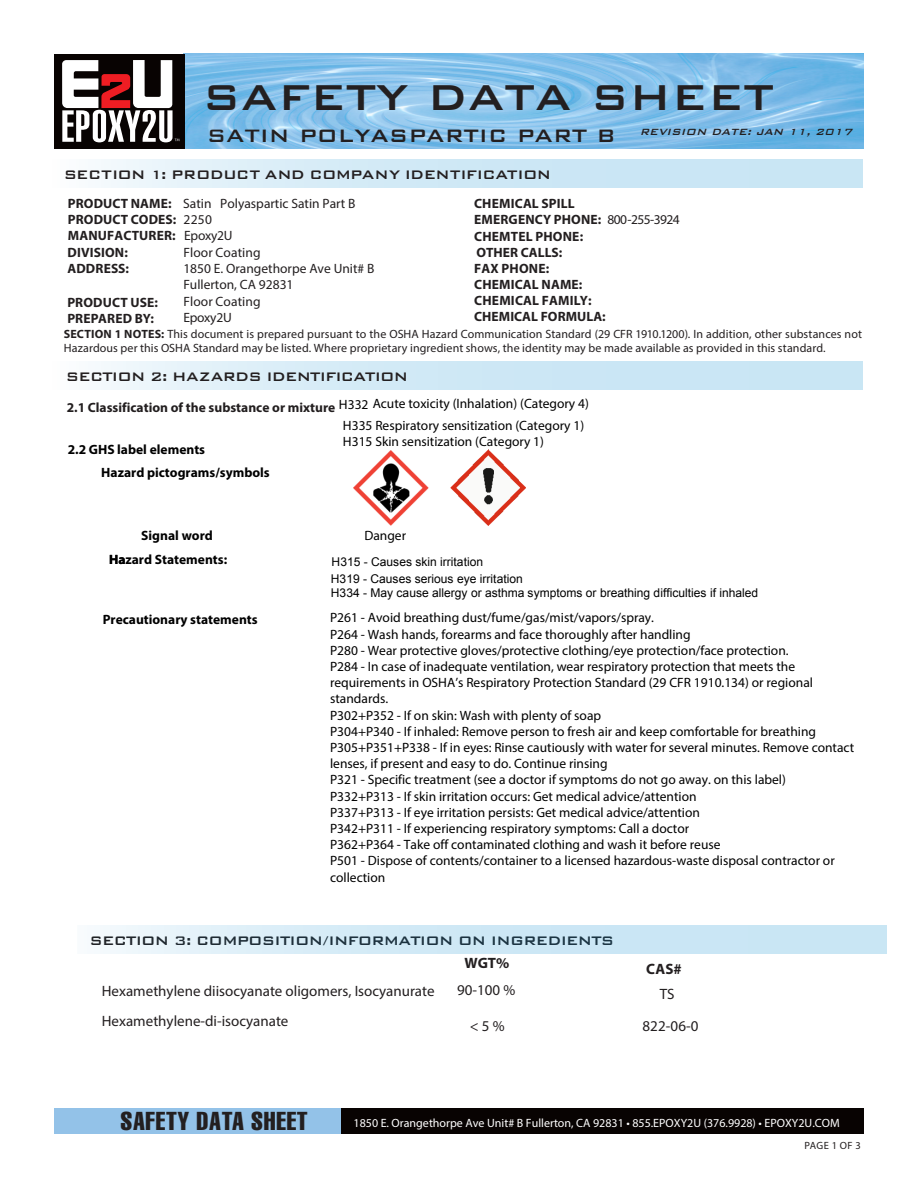
<style>
.page{position:relative;width:918px;height:1188px;background:#fff}
.page>*{position:absolute;margin:0;border:0;box-sizing:border-box;transform-origin:0 0}
.t1{font:500 48px "Bank Gothic BT";color:#231f20}
.t2{font:extra-condensed 25.5px "Helvetica";letter-spacing:.03em;color:#231f20}
.t3{font:500 16.5px "Bank Gothic";letter-spacing:-.05em;color:#231f20}
.t4{font:15px/29.4px "Myriad Pro";color:#231f20}
.t5{font:700 15px "Myriad Pro";color:#231f20}
.t6{font:13.5px/16.2px "Myriad Pro";color:#000}
.t7{font:700 13.5px/16px "Myriad Pro";letter-spacing:.01em;color:#231f20}
.t8{font:700 13.5px/23.4px "Myriad Pro";color:#000}
.t9{font:13.5px/16.2px "Myriad Pro";color:#231f20}
.t10{font:700 13.5px "Myriad Pro";color:#221e1f}
.t11{font:12px/13.5px "Myriad Pro";letter-spacing:.005em;color:#231f20}
.t12{font:12px/17px "Arial";color:#000}
.t13{font:12px "Myriad Pro";color:#fff}
.t14{font:italic 500 12px "Bank Gothic BT";color:#231f20}
.t15{font:10.5px "Myriad Pro";letter-spacing:.03em;color:#231f20}
.s1{font-style:normal;font-size:24px}
.s2{font-weight:400}
.s3{font-weight:700}
.s4{font-family:"Bank Gothic BT"}
</style>
<div class="page">
<img style="left:185px;top:54px;width:679px;height:94px">
<div style="left:54px;top:54px;width:131px;height:94px;background:#080302"></div>
<svg style="left:62px;top:60px;width:117px;height:82px"></svg>
<div style="left:341px;top:1108px;width:523px;height:26px;background:#080302"></div>
<div style="left:54px;top:1108px;width:287px;height:26px;background:#93c2e8"></div>
<div style="left:53px;top:159px;width:810px;height:28px;background:linear-gradient(to right,#ecf6fb,#bfe1f2)"></div>
<div style="left:53px;top:362px;width:810px;height:28px;background:linear-gradient(to right,#ecf6fb,#bfe1f2)"></div>
<div style="left:77px;top:925px;width:810px;height:28px;background:linear-gradient(to right,#e8f4fa,#c0e1f3)"></div>
<img style="left:353px;top:450px;width:76px;height:75px">
<img style="left:450px;top:450px;width:75px;height:75px">
<h1 class="t1" style="left:202px;top:72px;width:573px">SAFETY DATA SHEET</h1>
<p class="t14" style="left:207px;top:125px;width:650px"><span class="s1">SATIN POLYASPARTIC PART B</span> REVISION DATE: JAN 11, 2017</p>
<p class="t3" style="left:64px;top:162px;width:489px">SECTION 1: PRODUCT AND COMPANY IDENTIFICATION</p>
<p class="t7" style="left:68px;top:195px;width:289px">PRODUCT NAME: <span class="s2">Satin Polyaspartic Satin Part B<br></span>PRODUCT CODES: <span class="s2">2250<br></span>MANUFACTURER: <span class="s2">Epoxy2U</span></p>
<p class="t7" style="left:68px;top:244px;width:62px">DIVISION:</p>
<p class="t7" style="left:68px;top:260px;width:63px">ADDRESS:</p>
<p class="t7" style="left:68px;top:294px;width:92px">PRODUCT USE:</p>
<p class="t7" style="left:68px;top:310px;width:88px">PREPARED BY:</p>
<p class="t9" style="left:183px;top:244px;width:193px">Floor Coating<br>1850 E. Orangethorpe Ave Unit# B<br>Fullerton, CA 92831<br>Floor Coating<br>Epoxy2U</p>
<p class="t7" style="left:474px;top:195px;width:207px">CHEMICAL SPILL<br>EMERGENCY PHONE: <span class="s2">800-255-3924<br></span>CHEMTEL PHONE:<br>OTHER CALLS:<br>FAX PHONE:<br>CHEMICAL NAME:<br>CHEMICAL FAMILY:<br>CHEMICAL FORMULA:</p>
<p class="t11" style="left:64px;top:327px;width:800px"><span class="s3">SECTION 1 NOTES:</span> This document is prepared pursuant to the OSHA Hazard Communication Standard (29 CFR 1910.1200). In addition, other substances not<br>Hazardous per this OSHA Standard may be listed. Where proprietary ingredient shows, the identity may be made available as provided in this standard.</p>
<p class="t3" style="left:66px;top:364px;width:344px">SECTION <span class="s4">2</span>: HAZARDS IDENTIFICATION</p>
<p class="t10" style="left:67px;top:399px;width:270px">2.1 Classification of the substance or mixture</p>
<p class="t6" style="left:339px;top:392px;width:251px;line-height:22px">H332 Acute toxicity (Inhalation) (Category 4)<br>H335 Respiratory sensitization (Category 1)</p>
<p class="t6" style="left:343px;top:433px;width:203px">H315 Skin sensitization (Category 1)</p>
<p class="t8" style="left:101px;top:437px;width:170px;text-indent:-34px">2.2 GHS label elements<br>Hazard pictograms/symbols</p>
<p class="t8" style="left:109px;top:523px;width:120px;line-height:24.2px;text-indent:32px">Signal word<br>Hazard Statements:</p>
<p class="t8" style="left:103px;top:607px;width:157px">Precautionary statements</p>
<p class="t6" style="left:364px;top:527px;width:43px">Danger</p>
<p class="t12" style="left:331px;top:553px;width:193px">H315 - Causes skin irritation<br>H319 - Causes serious eye irritation</p>
<p class="t12" style="left:331px;top:584px;width:429px">H334 - May cause allergy or asthma symptoms or breathing difficulties if inhaled</p>
<p class="t6" style="left:330px;top:610px;width:526px">P261 - Avoid breathing dust/fume/gas/mist/vapors/spray.<br>P264 - Wash hands, forearms and face thoroughly after handling<br>P280 - Wear protective gloves/protective clothing/eye protection/face protection.<br>P284 - In case of inadequate ventilation, wear respiratory protection that meets the requirements in OSHA’s Respiratory Protection Standard (29 CFR 1910.134) or regional standards.<br>P302+P352 - If on skin: Wash with plenty of soap<br>P304+P340 - If inhaled: Remove person to fresh air and keep comfortable for breathing P305+P351+P338 - If in eyes: Rinse cautiously with water for several minutes. Remove contact lenses, if present and easy to do. Continue rinsing<br>P321 - Specific treatment (see a doctor if symptoms do not go away. on this label)<br>P332+P313 - If skin irritation occurs: Get medical advice/attention<br>P337+P313 - If eye irritation persists: Get medical advice/attention<br>P342+P311 - If experiencing respiratory symptoms: Call a doctor<br>P362+P364 - Take off contaminated clothing and wash it before reuse<br>P501 - Dispose of contents/container to a licensed hazardous-waste disposal contractor or collection</p>
<p class="t3" style="left:90px;top:927px;width:526px">SECTION <span class="s4">3</span>: COMPOSITION/INFORMATION ON INGREDIENTS</p>
<p class="t4" style="left:102px;top:976px;width:334px">Hexamethylene diisocyanate oligomers, Isocyanurate<br>Hexamethylene-di-isocyanate</p>
<p class="t5" style="left:465px;top:953px;width:46px">WGT%</p>
<p class="t4" style="left:457px;top:975px;width:60px">90-100 %</p>
<p class="t4" style="left:470px;top:1011px;width:36px">&lt; 5 %</p>
<p class="t5" style="left:646px;top:959px;width:37px">CAS#</p>
<p class="t4" style="left:642px;top:978px;width:58px;line-height:31.7px;text-align:center">TS<br>822-06-0</p>
<h2 class="t2" style="left:120px;top:1105px;width:189px">SAFETY DATA SHEET</h2>
<p class="t13" style="left:354px;top:1115px;width:488px">1850 E. Orangethorpe Ave Unit# B Fullerton, CA 92831 • 855.EPOXY2U (376.9928) • EPOXY2U.COM</p>
<p class="t15" style="left:805px;top:1139px;width:58px">PAGE 1 OF 3</p>
</div>
